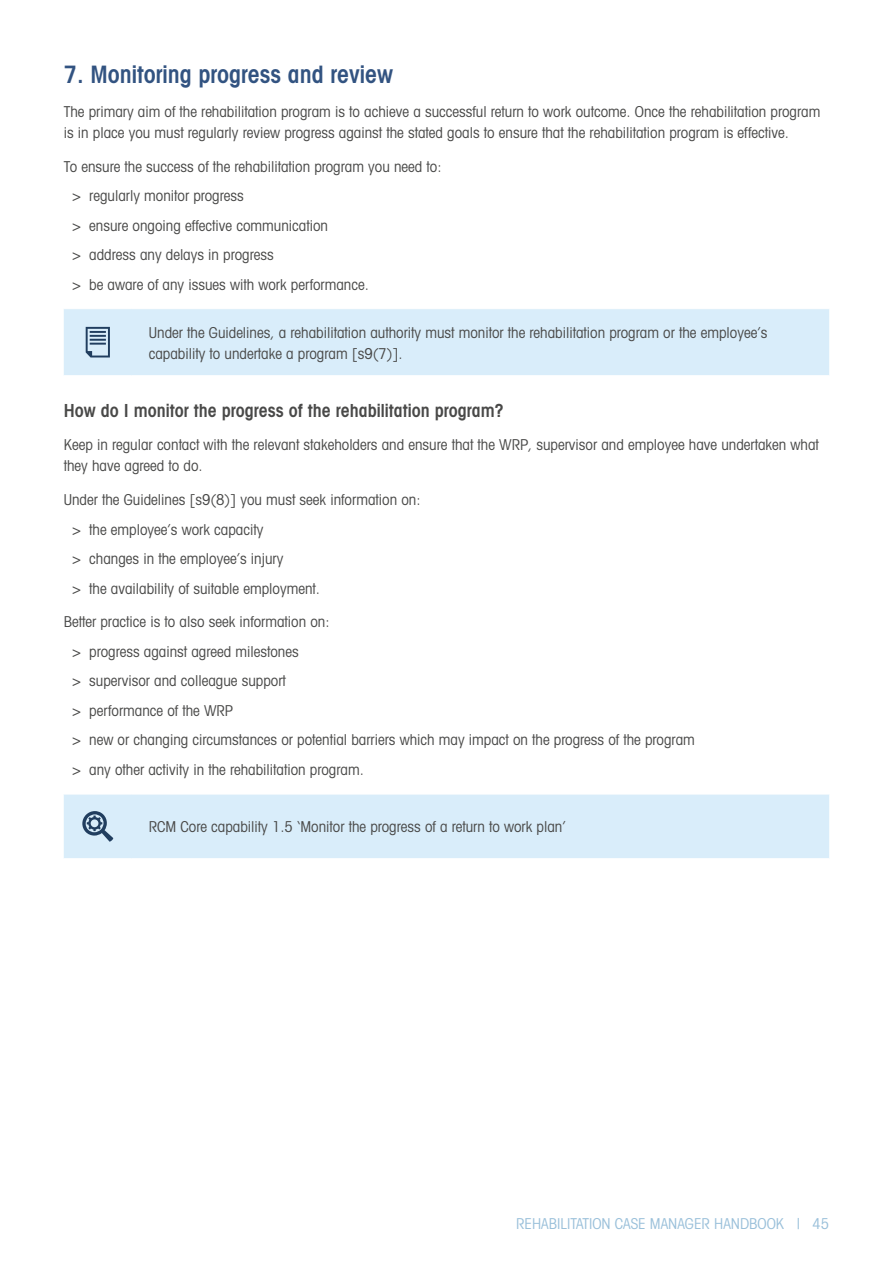
<style>
.page{position:relative;width:893px;height:1263px;background:#fff}
.page>*{position:absolute;margin:0;border:0;box-sizing:border-box;transform-origin:0 0}
.Heading_2{font:600 condensed 24px "Avant Garde";color:#325381}
.Heading_3{font:600 condensed 18px "Avant Garde";color:#494948}
.Text{font:condensed 15px/21px "Avant Garde";color:#494948}
.Bullet_1{font:condensed 15px "Avant Garde";color:#494948}
.t1{font:condensed 15px "Avant Garde";color:#9ac0da}
</style>
<div class="page">
<div style="left:64px;top:309px;width:765px;height:66px;background:#d9edfa"></div>
<svg style="left:86px;top:327px;width:24px;height:30px"></svg>
<div style="left:64px;top:795px;width:765px;height:63px;background:#d9edfa"></div>
<svg style="left:82px;top:811px;width:31px;height:31px"></svg>
<p class="Heading_2" style="left:64px;top:60px;width:331px">7. Monitoring progress and review</p>
<p class="Text" style="left:64px;top:101px;width:758px">The primary aim of the rehabilitation program is to achieve a successful return to work outcome. Once the rehabilitation program is in place you must regularly review progress against the stated goals to ensure that the rehabilitation program is effective.</p>
<p class="Text" style="left:64px;top:155px;width:379px">To ensure the success of the rehabilitation program you need to:</p>
<p class="Bullet_1" style="left:72px;top:186px;width:173px">&gt; regularly monitor progress</p>
<p class="Bullet_1" style="left:72px;top:216px;width:257px">&gt; ensure ongoing effective communication</p>
<p class="Bullet_1" style="left:72px;top:245px;width:203px">&gt; address any delays in progress</p>
<p class="Bullet_1" style="left:72px;top:275px;width:298px">&gt; be aware of any issues with work performance.</p>
<p class="Text" style="left:149px;top:321px;width:620px">Under the Guidelines, a rehabilitation authority must monitor the rehabilitation program or the employee’s capability to undertake a program [s9(7)].</p>
<p class="Heading_3" style="left:64px;top:399px;width:442px">How do I monitor the progress of the rehabilitation program?</p>
<p class="Text" style="left:64px;top:434px;width:757px">Keep in regular contact with the relevant stakeholders and ensure that the WRP, supervisor and employee have undertaken what they have agreed to do.</p>
<p class="Text" style="left:64px;top:489px;width:358px">Under the Guidelines [s9(8)] you must seek information on:</p>
<p class="Bullet_1" style="left:72px;top:520px;width:193px">&gt; the employee’s work capacity</p>
<p class="Bullet_1" style="left:72px;top:549px;width:213px">&gt; changes in the employee’s injury</p>
<p class="Bullet_1" style="left:72px;top:579px;width:249px">&gt; the availability of suitable employment.</p>
<p class="Text" style="left:64px;top:611px;width:267px">Better practice is to also seek information on:</p>
<p class="Bullet_1" style="left:72px;top:642px;width:228px">&gt; progress against agreed milestones</p>
<p class="Bullet_1" style="left:72px;top:672px;width:215px">&gt; supervisor and colleague support</p>
<p class="Bullet_1" style="left:72px;top:701px;width:162px">&gt; performance of the WRP</p>
<p class="Bullet_1" style="left:72px;top:731px;width:624px">&gt; new or changing circumstances or potential barriers which may impact on the progress of the program</p>
<p class="Bullet_1" style="left:72px;top:760px;width:293px">&gt; any other activity in the rehabilitation program.</p>
<p class="Text" style="left:149px;top:816px;width:418px">RCM Core capability 1.5 ‘Monitor the progress of a return to work plan’</p>
<p class="t1" style="left:516px;top:1214px;width:314px">REHABILITATION CASE MANAGER HANDBOOK | 45</p>
</div>
